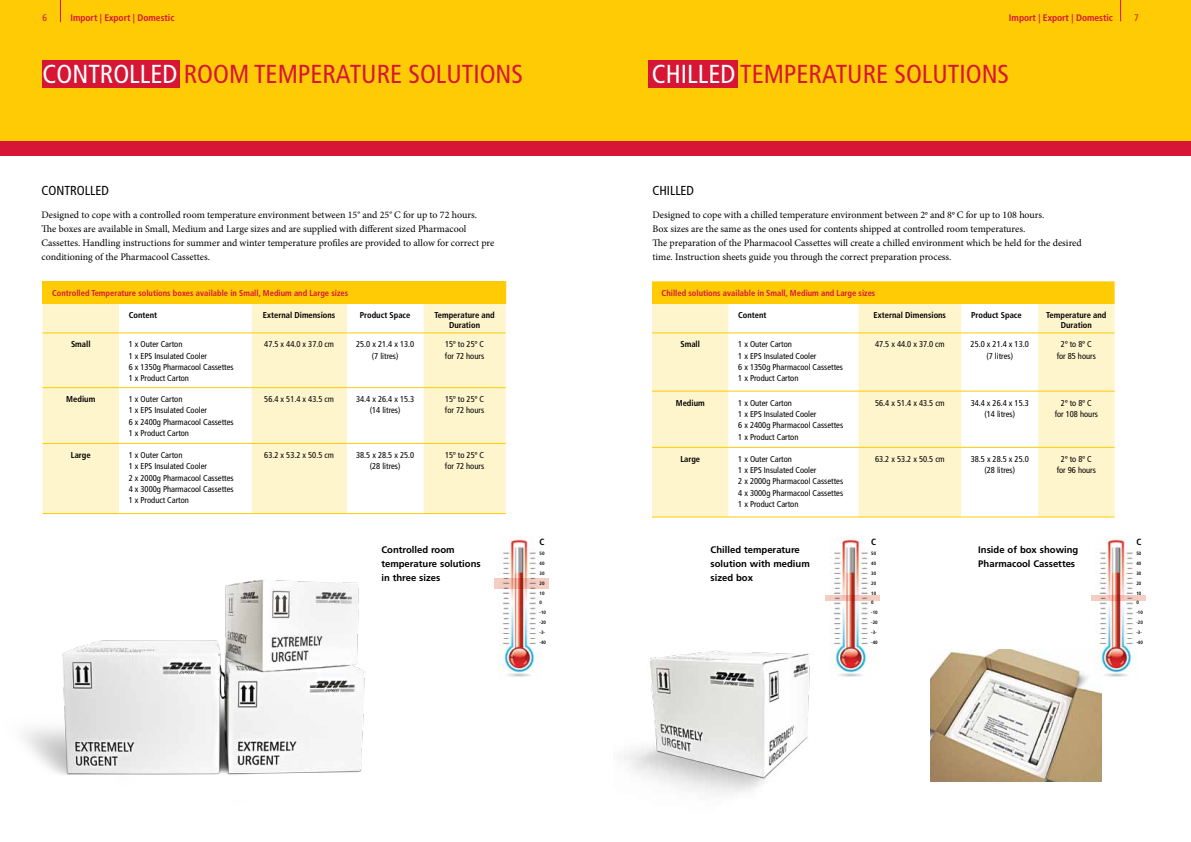
<style>
.page{position:relative;width:1191px;height:842px;background:#fff}
.page>*{position:absolute;margin:0;border:0;box-sizing:border-box;transform-origin:0 0}
.t1{font:condensed 26px "Frutiger LT Com";color:#d71635}
.t2{font:condensed 26px "Frutiger LT Com";color:#fff}
.t3{font:condensed 13px "Frutiger LT Com";color:#000}
.t4{font:10px/14px "Minion Pro";color:#000}
.t5{font:700 9.5px/14.2px "Frutiger";color:#000}
.t6{font:700 condensed 9.5px "Frutiger LT Com";color:#d71635}
.t7{font:condensed 9.5px "Frutiger LT Com";color:#d71635}
.t8{font:700 condensed 9px "Frutiger LT Com";color:#000}
.t9{font:condensed 8.5px/11.3px "Frutiger LT Com";color:#000}
.t10{font:700 condensed 8.5px/10px "Frutiger LT Com";color:#000;text-align:center}
.t11{font:700 condensed 8.5px "Frutiger";color:#d71635}
.t12{font:700 condensed 4.8px/9.9px "Frutiger LT Com";color:#000}
.s1{color:#d71635}
.s2{color:#fff}
.s3{font-family:"Frutiger LT Com";font-stretch:condensed;font-size:8.5px}
</style>
<div class="page">
<div style="left:0;top:0;width:1191px;height:142px;background:#ffcb05"></div>
<svg style="left:1120px;top:0;width:1px;height:21px"></svg>
<svg style="left:60px;top:0;width:1px;height:22px"></svg>
<div style="left:652px;top:281px;width:462px;height:23px;background:#ffcb05"></div>
<div style="left:652px;top:304px;width:462px;height:213px;background:#fff5cd"></div>
<svg style="left:728px;top:304px;width:310px;height:213px"></svg>
<hr style="left:728px;top:447px;width:130px;height:1px;background:#ffcb05">
<hr style="left:961px;top:447px;width:77px;height:1px;background:#ffcb05">
<hr style="left:728px;top:517px;width:130px;height:1px;background:#ffcb05">
<hr style="left:961px;top:517px;width:77px;height:1px;background:#ffcb05">
<hr style="left:728px;top:333px;width:130px;height:1px;background:#ffcb05">
<hr style="left:961px;top:333px;width:77px;height:1px;background:#ffcb05">
<hr style="left:728px;top:391px;width:130px;height:1px;background:#ffcb05">
<hr style="left:961px;top:391px;width:77px;height:1px;background:#ffcb05">
<hr style="left:652px;top:333px;width:76px;height:1px;background:#ffcb05">
<hr style="left:652px;top:391px;width:76px;height:1px;background:#ffcb05">
<hr style="left:652px;top:447px;width:76px;height:1px;background:#ffcb05">
<hr style="left:652px;top:517px;width:76px;height:1px;background:#ffcb05">
<hr style="left:858px;top:333px;width:103px;height:1px;background:#ffcb05">
<hr style="left:858px;top:391px;width:103px;height:1px;background:#ffcb05">
<hr style="left:858px;top:447px;width:103px;height:1px;background:#ffcb05">
<hr style="left:858px;top:517px;width:103px;height:1px;background:#ffcb05">
<hr style="left:1038px;top:333px;width:76px;height:1px;background:#ffcb05">
<hr style="left:1038px;top:391px;width:76px;height:1px;background:#ffcb05">
<hr style="left:1038px;top:447px;width:76px;height:1px;background:#ffcb05">
<hr style="left:1038px;top:517px;width:76px;height:1px;background:#ffcb05">
<div style="left:649px;top:60px;width:89px;height:27px;background:#d71635"></div>
<img style="left:24px;top:579px;width:341px;height:196px">
<div style="left:43px;top:281px;width:463px;height:23px;background:#ffcb05"></div>
<div style="left:43px;top:304px;width:463px;height:209px;background:#fff5cd"></div>
<svg style="left:119px;top:304px;width:304px;height:209px"></svg>
<hr style="left:119px;top:443px;width:132px;height:1px;background:#ffcb05">
<hr style="left:347px;top:443px;width:76px;height:1px;background:#ffcb05">
<hr style="left:119px;top:513px;width:132px;height:1px;background:#ffcb05">
<hr style="left:347px;top:513px;width:76px;height:1px;background:#ffcb05">
<hr style="left:119px;top:333px;width:132px;height:1px;background:#ffcb05">
<hr style="left:347px;top:333px;width:76px;height:1px;background:#ffcb05">
<hr style="left:119px;top:387px;width:132px;height:1px;background:#ffcb05">
<hr style="left:347px;top:387px;width:76px;height:1px;background:#ffcb05">
<hr style="left:43px;top:333px;width:76px;height:1px;background:#ffcb05">
<hr style="left:43px;top:387px;width:76px;height:1px;background:#ffcb05">
<hr style="left:43px;top:443px;width:76px;height:1px;background:#ffcb05">
<hr style="left:43px;top:513px;width:76px;height:1px;background:#ffcb05">
<hr style="left:251px;top:333px;width:96px;height:1px;background:#ffcb05">
<hr style="left:251px;top:387px;width:96px;height:1px;background:#ffcb05">
<hr style="left:251px;top:443px;width:96px;height:1px;background:#ffcb05">
<hr style="left:251px;top:513px;width:96px;height:1px;background:#ffcb05">
<hr style="left:423px;top:333px;width:83px;height:1px;background:#ffcb05">
<hr style="left:423px;top:387px;width:83px;height:1px;background:#ffcb05">
<hr style="left:423px;top:443px;width:83px;height:1px;background:#ffcb05">
<hr style="left:423px;top:513px;width:83px;height:1px;background:#ffcb05">
<div style="left:41px;top:60px;width:138px;height:27px;background:#d71635"></div>
<img style="left:930px;top:650px;width:171px;height:131px">
<img style="left:624px;top:645px;width:206px;height:149px">
<img style="left:498px;top:537px;width:42px;height:140px">
<svg style="left:494px;top:578px;width:54px;height:10px"></svg>
<img style="left:830px;top:537px;width:42px;height:140px">
<svg style="left:825px;top:595px;width:55px;height:5px"></svg>
<img style="left:1095px;top:537px;width:42px;height:143px">
<svg style="left:1091px;top:595px;width:54px;height:5px"></svg>
<div style="left:0;top:142px;width:1191px;height:14px;background:#d71635"></div>
<p class="t7" style="left:43px;top:12px;width:6px">6</p>
<p class="t6" style="left:70px;top:12px;width:106px">Import | Export | Domestic</p>
<p class="t6" style="left:1009px;top:12px;width:106px">Import | Export | Domestic</p>
<p class="t7" style="left:1134px;top:12px;width:6px">7</p>
<h1 class="t2" style="left:43px;top:59px;width:158px">controlled <span class="s1">ROOM</span></h1>
<h1 class="t1" style="left:254px;top:59px;width:270px">temperature solutions</h1>
<h1 class="t1" style="left:652px;top:59px;width:359px"><span class="s2">chilled</span> temperature solutions</h1>
<h2 class="t3" style="left:41px;top:183px;width:68px">Controlled</h2>
<p class="t4" style="left:41px;top:208px;width:454px">Designed to cope with a controlled room temperature environment between 15<sup>º</sup> and 25<sup>º</sup> C for up to 72 hours.<br>The boxes are available in Small, Medium and Large sizes and are supplied with different sized Pharmacool Cassettes. Handling instructions for summer and winter temperature profiles are provided to allow for correct pre conditioning of the Pharmacool Cassettes.</p>
<p class="t11" style="left:52px;top:288px;width:297px">Controlled Temperature solutions boxes available in Small, Medium and Large sizes</p>
<p class="t10" style="left:129px;top:311px;width:30px">Content</p>
<p class="t10" style="left:263px;top:311px;width:74px">External Dimensions</p>
<p class="t10" style="left:360px;top:311px;width:52px">Product Space</p>
<p class="t10" style="left:434px;top:311px;width:62px">Temperature and<br>Duration</p>
<p class="t10" style="left:71px;top:339px;width:21px">Small</p>
<p class="t9" style="left:129px;top:339px;width:106px">1 x Outer Carton<br>1 x EPS Insulated Cooler<br>6 x 1350g Pharmacool Cassettes<br>1 x Product Carton</p>
<p class="t9" style="left:264px;top:339px;width:71px">47.5 x 44.0 x 37.0 cm</p>
<p class="t9" style="left:356px;top:339px;width:60px;text-align:center">25.0 x 21.4 x 13.0 (7 litres)</p>
<p class="t9" style="left:445px;top:339px;width:41px">15º to 25º C for 72 hours</p>
<p class="t10" style="left:66px;top:394px;width:30px">Medium</p>
<p class="t9" style="left:129px;top:394px;width:106px">1 x Outer Carton<br>1 x EPS Insulated Cooler<br>6 x 2400g Pharmacool Cassettes<br>1 x Product Carton</p>
<p class="t9" style="left:264px;top:394px;width:71px">56.4 x 51.4 x 43.5 cm</p>
<p class="t9" style="left:356px;top:394px;width:60px;text-align:center">34.4 x 26.4 x 15.3 (14 litres)</p>
<p class="t9" style="left:445px;top:394px;width:41px">15º to 25º C for 72 hours</p>
<p class="t10" style="left:71px;top:450px;width:21px">Large</p>
<p class="t9" style="left:129px;top:449px;width:106px">1 x Outer Carton<br>1 x EPS Insulated Cooler<br>2 x 2000g Pharmacool Cassettes<br>4 x 3000g Pharmacool Cassettes<br>1 x Product Carton</p>
<p class="t9" style="left:264px;top:449px;width:71px">63.2 x 53.2 x 50.5 cm</p>
<p class="t9" style="left:356px;top:449px;width:60px;text-align:center">38.5 x 28.5 x 25.0 (28 litres)</p>
<p class="t9" style="left:445px;top:449px;width:41px">15º to 25º C for 72 hours</p>
<h2 class="t3" style="left:652px;top:183px;width:7px">CHILLE</h2>
<h2 class="t3" style="left:686px;top:183px;width:9px">D</h2>
<p class="t4" style="left:652px;top:208px;width:431px">Designed to cope with a chilled temperature environment between 2<span class="s3">º</span> and 8<span class="s3">º</span> C for up to 108 hours.<br>Box sizes are the same as the ones used for contents shipped at controlled room temperatures.<br>The preparation of the Pharmacool Cassettes will create a chilled environment which be held for the desired time. Instruction sheets guide you through the correct preparation process.</p>
<p class="t11" style="left:661px;top:288px;width:215px">Chilled solutions available in Small, Medium and Large sizes</p>
<p class="t10" style="left:738px;top:311px;width:30px">Content</p>
<p class="t10" style="left:873px;top:311px;width:74px">External Dimensions</p>
<p class="t10" style="left:971px;top:311px;width:52px">Product Space</p>
<p class="t10" style="left:1046px;top:311px;width:62px">Temperature and<br>Duration</p>
<p class="t10" style="left:680px;top:339px;width:21px">Small</p>
<p class="t9" style="left:738px;top:339px;width:106px">1 x Outer Carton<br>1 x EPS Insulated Cooler<br>6 x 1350g Pharmacool Cassettes<br>1 x Product Carton</p>
<p class="t9" style="left:875px;top:339px;width:71px">47.5 x 44.0 x 37.0 cm</p>
<p class="t9" style="left:970px;top:339px;width:60px;text-align:center">25.0 x 21.4 x 13.0 (7 litres)</p>
<p class="t9" style="left:1056px;top:339px;width:41px;text-align:center">2º to 8º C for 85 hours</p>
<p class="t10" style="left:676px;top:398px;width:30px">Medium</p>
<p class="t9" style="left:738px;top:397px;width:106px">1 x Outer Carton<br>1 x EPS Insulated Cooler<br>6 x 2400g Pharmacool Cassettes<br>1 x Product Carton</p>
<p class="t9" style="left:875px;top:397px;width:71px">56.4 x 51.4 x 43.5 cm</p>
<p class="t9" style="left:970px;top:397px;width:60px;text-align:center">34.4 x 26.4 x 15.3 (14 litres)</p>
<p class="t9" style="left:1054px;top:397px;width:45px;text-align:center">2º to 8º C<br>for 108 hours</p>
<p class="t10" style="left:680px;top:454px;width:21px">Large</p>
<p class="t9" style="left:738px;top:453px;width:106px">1 x Outer Carton<br>1 x EPS Insulated Cooler<br>2 x 2000g Pharmacool Cassettes<br>4 x 3000g Pharmacool Cassettes<br>1 x Product Carton</p>
<p class="t9" style="left:875px;top:453px;width:71px">63.2 x 53.2 x 50.5 cm</p>
<p class="t9" style="left:970px;top:453px;width:60px;text-align:center">38.5 x 28.5 x 25.0 (28 litres)</p>
<p class="t9" style="left:1056px;top:453px;width:41px;text-align:center">2º to 8º C for 96 hours</p>
<p class="t8" style="left:871px;top:536px;width:7px">C</p>
<p class="t12" style="left:871px;top:548px;width:8px">50<br>40<br>30<br>20<br>10<br>0 -10 -20 -3- -40</p>
<p class="t8" style="left:539px;top:536px;width:7px">C</p>
<p class="t12" style="left:539px;top:548px;width:8px">50<br>40<br>30<br>20<br>10<br>0 -10 -20 -3- -40</p>
<p class="t5" style="left:381px;top:542px;width:101px">Controlled room temperature solutions in three sizes</p>
<p class="t5" style="left:710px;top:542px;width:101px">Chilled temperature solution with medium sized box</p>
<p class="t5" style="left:978px;top:542px;width:102px">Inside of box showing<br>Pharmacool Cassettes</p>
<p class="t8" style="left:1136px;top:536px;width:7px">C</p>
<p class="t12" style="left:1136px;top:548px;width:8px">50<br>40<br>30<br>20<br>10<br>0 -10 -20 -3- -40</p>
</div>
